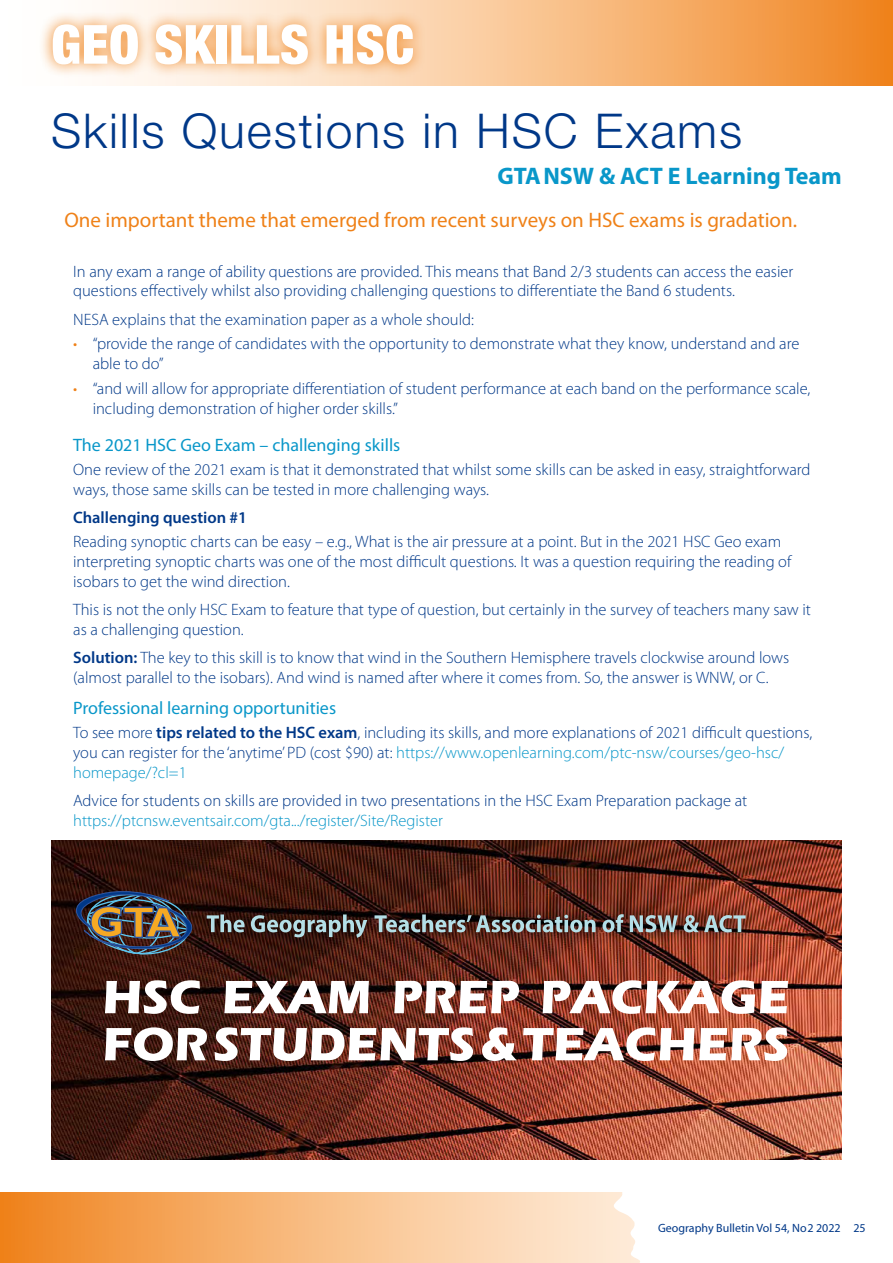
<style>
.page{position:relative;width:893px;height:1263px;background:#fff}
.page>*{position:absolute;margin:0;border:0;box-sizing:border-box;transform-origin:0 0}
.t1{font:900 condensed 54px "Helvetica Neue LT";letter-spacing:.01em;color:#fff}
.t2{font:300 48px "Helvetica Neue LT";letter-spacing:.04em;color:#003888}
.t3{font:700 24px "Myriad Pro";color:#0997c9}
.t4{font:21px "Myriad Pro";color:#ef8118}
.t5{font:18px "Myriad Pro";color:#0997c9}
.t6{font:300 16.5px/19.8px "Myriad Pro";color:#003888}
.t7{font:300 16.5px "Myriad Pro";color:#0997c9}
.t8{font:600 16.5px "Myriad Pro";color:#003888}
.t9{font:12px "Myriad Pro";color:#003888}
.s1{color:#ef8118}
.s2{font-weight:600}
.s3{color:#0997c9}
</style>
<div class="page">
<svg style="left:0;top:1192px;width:612px;height:71px;background:#f7b97e"></svg>
<svg style="left:612px;top:85px;width:281px;height:1178px"></svg>
<svg style="left:109px;top:0;width:784px;height:85px;background:#f6b577"></svg>
<div style="left:39px;top:11px;width:387px;height:67px;background:#ef8118;opacity:.92"></div>
<img style="left:51px;top:841px;width:791px;height:319px">
<img style="left:105px;top:1027px;width:682px;height:34px">
<img style="left:105px;top:980px;width:683px;height:34px">
<svg style="left:746px;top:901px;width:12px;height:50px"></svg>
<img style="left:51px;top:883px;width:695px;height:79px">
<h1 class="t1" style="left:51px;top:11px;width:365px">GEO SKILLS HSC</h1>
<h2 class="t2" style="left:51px;top:102px;width:693px">Skills Questions in HSC Exams</h2>
<h3 class="t3" style="left:497px;top:160px;width:346px">GTANSW &amp; ACT E Learning Team</h3>
<p class="t4" style="left:64px;top:207px;width:734px">One important theme that emerged from recent surveys on HSC exams is gradation.</p>
<p class="t6" style="left:73px;top:261px;width:722px">In any exam a range of ability questions are provided. This means that Band 2/3 students can access the easier questions effectively whilst also providing challenging questions to differentiate the Band 6 students.</p>
<p class="t6" style="left:73px;top:310px;width:402px">NESA explains that the examination paper as a whole should:</p>
<p class="t6" style="left:93px;top:334px;width:708px;text-indent:-20px"><span class="s1">•</span> “provide the range of candidates with the opportunity to demonstrate what they know, understand and are able to do”</p>
<p class="t6" style="left:93px;top:379px;width:719px;text-indent:-20px"><span class="s1">•</span> “and will allow for appropriate differentiation of student performance at each band on the performance scale, including demonstration of higher order skills.”</p>
<p class="t5" style="left:73px;top:434px;width:329px">The 2021 HSC Geo Exam – challenging skills</p>
<p class="t6" style="left:73px;top:460px;width:739px">One review of the 2021 exam is that it demonstrated that whilst some skills can be asked in easy, straightforward ways, those same skills can be tested in more challenging ways.</p>
<p class="t8" style="left:73px;top:507px;width:175px">Challenging question #1</p>
<p class="t6" style="left:73px;top:532px;width:720px">Reading synoptic charts can be easy – e.g., What is the air pressure at a point. But in the 2021 HSC Geo exam interpreting synoptic charts was one of the most difficult questions. It was a question requiring the reading of isobars to get the wind direction.</p>
<p class="t6" style="left:73px;top:600px;width:739px">This is not the only HSC Exam to feature that type of question, but certainly in the survey of teachers many saw it as a challenging question.</p>
<p class="t6" style="left:73px;top:648px;width:718px"><span class="s2">Solution:</span> The key to this skill is to know that wind in the Southern Hemisphere travels clockwise around lows (almost parallel to the isobars). And wind is named after where it comes from. So, the answer is WNW, or C.</p>
<p class="t5" style="left:73px;top:697px;width:264px">Professional learning opportunities</p>
<p class="t6" style="left:73px;top:723px;width:741px">To see more <span class="s2">tips related to the HSC exam</span>, including its skills, and more explanations of 2021 difficult questions, you can register for the ‘anytime’ PD (cost $90) at: <span class="s3">https://www.openlearning.com/ptc-nsw/courses/geo-hsc/ homepage/?cl=1</span></p>
<p class="t6" style="left:73px;top:791px;width:676px">Advice for students on skills are provided in two presentations in the HSC Exam Preparation package at</p>
<p class="t7" style="left:73px;top:811px;width:371px">https://ptcnsw.eventsair.com/gta.../register/Site/Register</p>
<p class="t9" style="left:658px;top:1220px;width:209px">Geography Bulletin Vol 54, No 2 2022 25</p>
</div>
